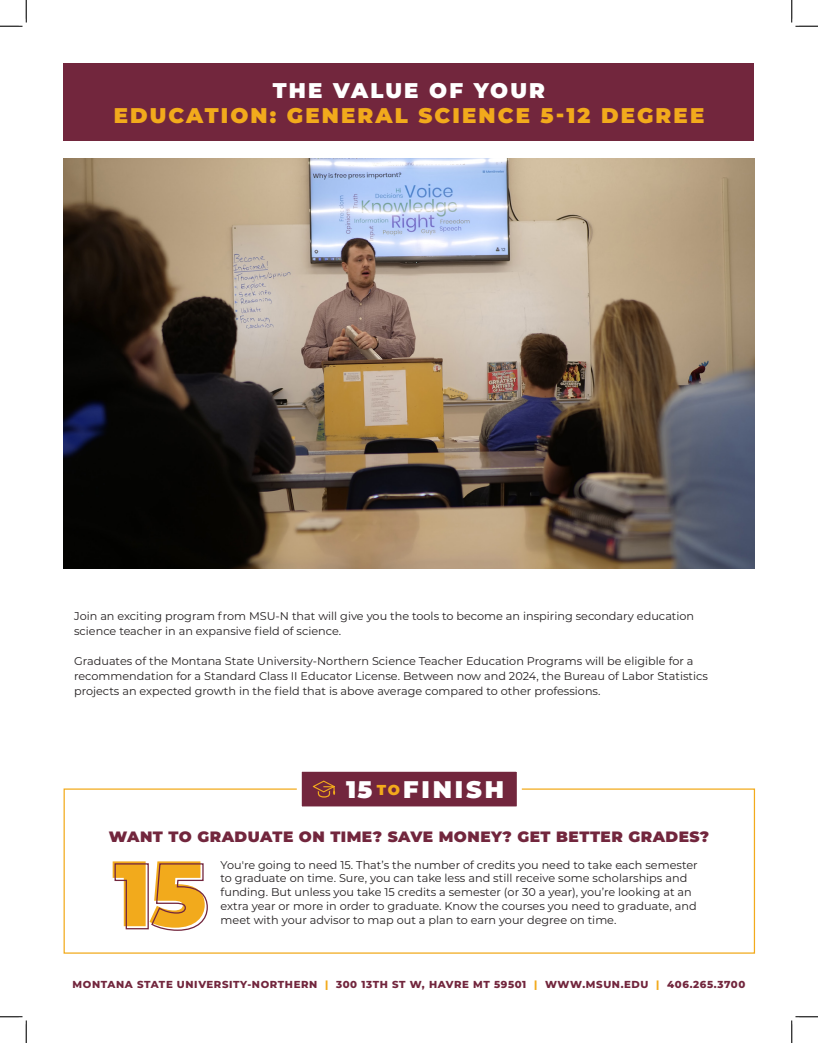
<style>
.page{position:relative;width:818px;height:1043px;background:#fff}
.page>*{position:absolute;margin:0;border:0;box-sizing:border-box;transform-origin:0 0}
.t1{font:900 92.5px "Montserrat";color:#f2aa1c}
.t2{font:900 24px "Montserrat";letter-spacing:.12em;color:#fff}
.t3{font:900 21.25px/25.5px "Montserrat";letter-spacing:.1em;color:#f2aa1c;text-align:center}
.t4{font:900 15px "Montserrat";letter-spacing:.03em;color:#72263d}
.t5{font:11.25px/13.8px "Montserrat";color:#231f20}
.t6{font:800 10.12px "Montserrat";letter-spacing:.06em;color:#72263d}
.s1{color:#fff}
.s2{font-size:14.38px;color:#f2aa1c}
.s3{color:#f2aa1c}
</style>
<div class="page">
<img style="left:64px;top:158px;width:690px;height:411px">
<div style="left:64px;top:64px;width:690px;height:77px;background:#72263d"></div>
<svg style="left:294px;top:771px;width:230px;height:36px;background:#813c4f"></svg>
<svg style="left:0;top:0;width:27px;height:27px"></svg>
<svg style="left:0;top:1016px;width:27px;height:26px"></svg>
<svg style="left:791px;top:0;width:27px;height:27px"></svg>
<svg style="left:791px;top:1016px;width:27px;height:26px"></svg>
<p class="t3" style="left:114px;top:76px;width:592px"><span class="s1">THE VALUE OF YOUR<br></span>EDUCATION: GENERAL SCIENCE 5-12 DEGREE</p>
<p class="t5" style="left:74px;top:608px;width:621px;line-height:15px">Join an exciting program from MSU-N that will give you the tools to become an inspiring secondary education science teacher in an expansive field of science.</p>
<p class="t5" style="left:74px;top:653px;width:635px;line-height:15px">Graduates of the Montana State University-Northern Science Teacher Education Programs will be eligible for a recommendation for a Standard Class II Educator License. Between now and 2024, the Bureau of Labor Statistics projects an expected growth in the field that is above average compared to other professions.</p>
<p class="t2" style="left:346px;top:771px;width:160px">15 <span class="s2">TO</span>FINISH</p>
<p class="t4" style="left:109px;top:825px;width:602px">WANT TO GRADUATE ON TIME? SAVE MONEY? GET BETTER GRADES?</p>
<p class="t1" style="left:112px;top:823px;width:96px">15</p>
<p class="t5" style="left:220px;top:857px;width:478px">You're going to need 15. That’s the number of credits you need to take each semester to graduate on time. Sure, you can take less and still receive some scholarships and funding. But unless you take 15 credits a semester (or 30 a year), you’re looking at an extra year or more in order to graduate. Know the courses you need to graduate, and meet with your advisor to map out a plan to earn your degree on time.</p>
<p class="t6" style="left:73px;top:977px;width:674px">MONTANA STATE UNIVERSITY-NORTHERN <span class="s3">|</span> 300 13TH ST W, HAVRE MT 59501 <span class="s3">|</span> WWW.MSUN.EDU <span class="s3">|</span> 406.265.3700</p>
</div>
